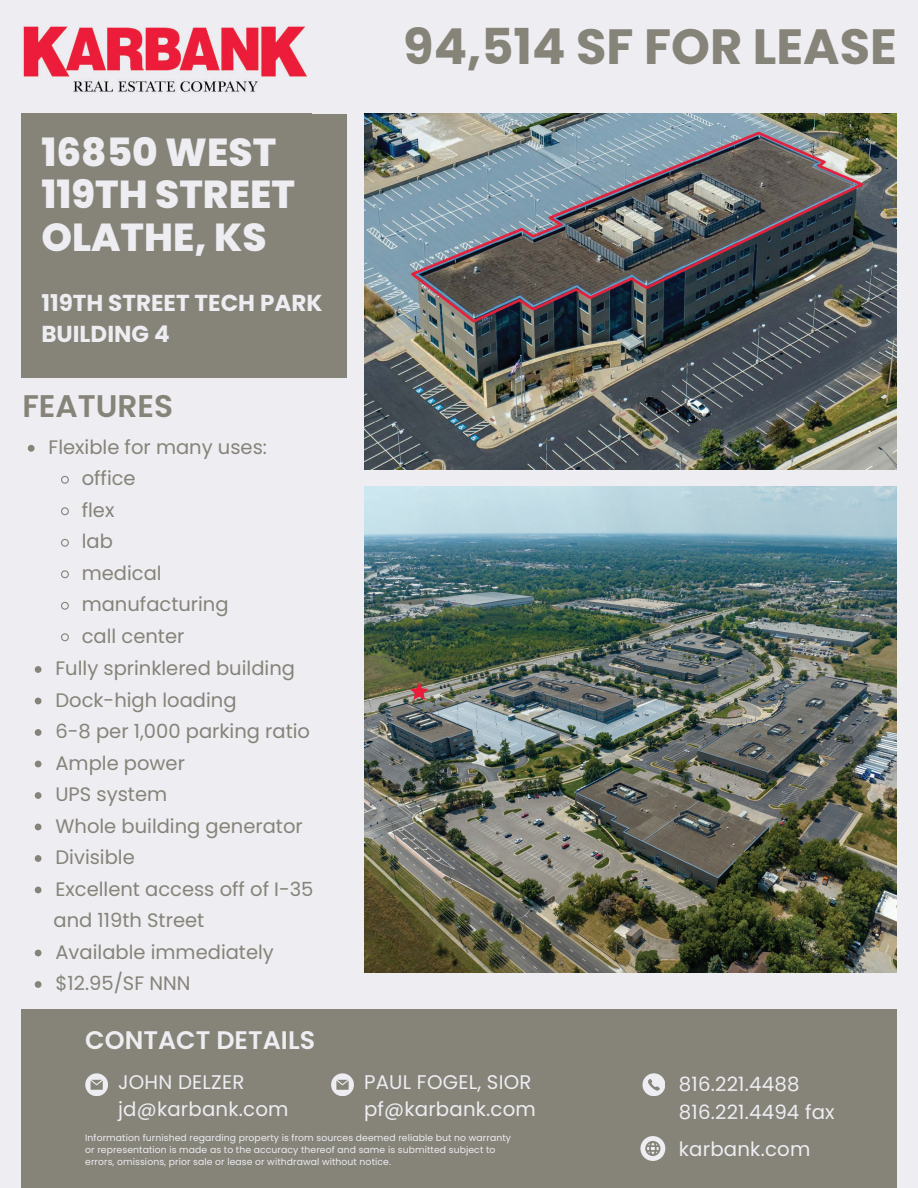
<style>
.page{position:relative;width:918px;height:1188px;background:#ededf2}
.page>*{position:absolute;margin:0;border:0;box-sizing:border-box;transform-origin:0 0}
.t1{font:700 49.5px "Poppins";color:#868379}
.t2{font:800 39px/42.6px "Poppins";color:#ededf2}
.t3{font:600 31.2px "Poppins";color:#868379}
.t4{font:600 25.35px "Poppins";color:#ededf2}
.t5{font:700 23.1px/31.5px "Poppins";color:#ededf2}
.t6{font:19.8px/27.5px "Poppins";letter-spacing:.01em;color:#ededf2}
.t7{font:19.5px "Poppins";color:#868379}
.t8{font:9.3px/12.3px "Poppins";letter-spacing:.01em;color:#ededf2}
</style>
<div class="page">
<img style="left:364px;top:114px;width:532px;height:355px">
<div style="left:21px;top:114px;width:326px;height:264px;background:#868379"></div>
<div style="left:21px;top:1009px;width:876px;height:179px;background:#868379"></div>
<svg style="left:85px;top:1073px;width:23px;height:23px"></svg>
<svg style="left:642px;top:1073px;width:23px;height:23px"></svg>
<svg style="left:640px;top:1136px;width:25px;height:25px"></svg>
<img style="left:21px;top:26px;width:290px;height:88px">
<img style="left:364px;top:486px;width:532px;height:486px">
<svg style="left:410px;top:682px;width:19px;height:18px"></svg>
<svg style="left:28px;top:445px;width:7px;height:7px"></svg>
<svg style="left:61px;top:475px;width:8px;height:9px"></svg>
<svg style="left:61px;top:507px;width:8px;height:9px"></svg>
<svg style="left:61px;top:538px;width:8px;height:9px"></svg>
<svg style="left:61px;top:570px;width:8px;height:9px"></svg>
<svg style="left:61px;top:601px;width:8px;height:9px"></svg>
<svg style="left:61px;top:633px;width:8px;height:9px"></svg>
<svg style="left:35px;top:666px;width:6px;height:7px"></svg>
<svg style="left:35px;top:698px;width:6px;height:6px"></svg>
<svg style="left:35px;top:729px;width:6px;height:7px"></svg>
<svg style="left:35px;top:761px;width:6px;height:6px"></svg>
<svg style="left:35px;top:792px;width:6px;height:7px"></svg>
<svg style="left:35px;top:824px;width:6px;height:6px"></svg>
<svg style="left:35px;top:855px;width:6px;height:7px"></svg>
<svg style="left:35px;top:887px;width:6px;height:6px"></svg>
<svg style="left:35px;top:950px;width:6px;height:6px"></svg>
<svg style="left:35px;top:981px;width:6px;height:7px"></svg>
<svg style="left:331px;top:1073px;width:23px;height:23px"></svg>
<h2 class="t2" style="left:41px;top:131px;width:255px">16850 WEST<br>119TH STREET<br>OLATHE, KS</h2>
<p class="t5" style="left:41px;top:287px;width:283px">119TH STREET TECH PARK<br>BUILDING 4</p>
<h3 class="t3" style="left:22px;top:384px;width:152px">FEATURES</h3>
<p class="t7" style="left:49px;top:433px;width:220px">Flexible for many uses:</p>
<p class="t7" style="left:82px;top:465px;width:56px">office</p>
<p class="t7" style="left:82px;top:496px;width:34px">flex</p>
<p class="t7" style="left:82px;top:528px;width:33px">lab</p>
<p class="t7" style="left:82px;top:559px;width:81px">medical</p>
<p class="t7" style="left:82px;top:591px;width:148px">manufacturing</p>
<p class="t7" style="left:82px;top:622px;width:104px">call center</p>
<p class="t7" style="left:56px;top:655px;width:241px">Fully sprinklered building</p>
<p class="t7" style="left:56px;top:686px;width:183px">Dock-high loading</p>
<p class="t7" style="left:56px;top:718px;width:256px">6-8 per 1,000 parking ratio</p>
<p class="t7" style="left:56px;top:749px;width:131px">Ample power</p>
<p class="t7" style="left:56px;top:781px;width:113px">UPS system</p>
<p class="t7" style="left:56px;top:812px;width:249px">Whole building generator</p>
<p class="t7" style="left:56px;top:844px;width:81px">Divisible</p>
<p class="t7" style="left:56px;top:875px;width:260px">Excellent access off of I-35</p>
<p class="t7" style="left:54px;top:907px;width:152px">and 119th Street</p>
<p class="t7" style="left:56px;top:938px;width:220px">Available immediately</p>
<p class="t7" style="left:56px;top:970px;width:137px">$12.95/SF NNN</p>
<p class="t4" style="left:85px;top:1022px;width:231px">CONTACT DETAILS</p>
<h1 class="t1" style="left:403px;top:12px;width:495px">94,514 SF FOR LEASE</h1>
<p class="t6" style="left:364px;top:1068px;width:173px">PAUL FOGEL, SIOR pf@karbank.com</p>
<p class="t8" style="left:85px;top:1131px;width:427px">Information furnished regarding property is from sources deemed reliable but no warranty or representation is made as to the accuracy thereof and same is submitted subject to errors, omissions, prior sale or lease or withdrawal without notice.</p>
<p class="t6" style="left:118px;top:1068px;width:172px">JOHN DELZER jd@karbank.com</p>
<p class="t6" style="left:679px;top:1071px;width:157px">816.221.4488<br>816.221.4494 fax</p>
<p class="t6" style="left:679px;top:1135px;width:133px">karbank.com</p>
</div>
